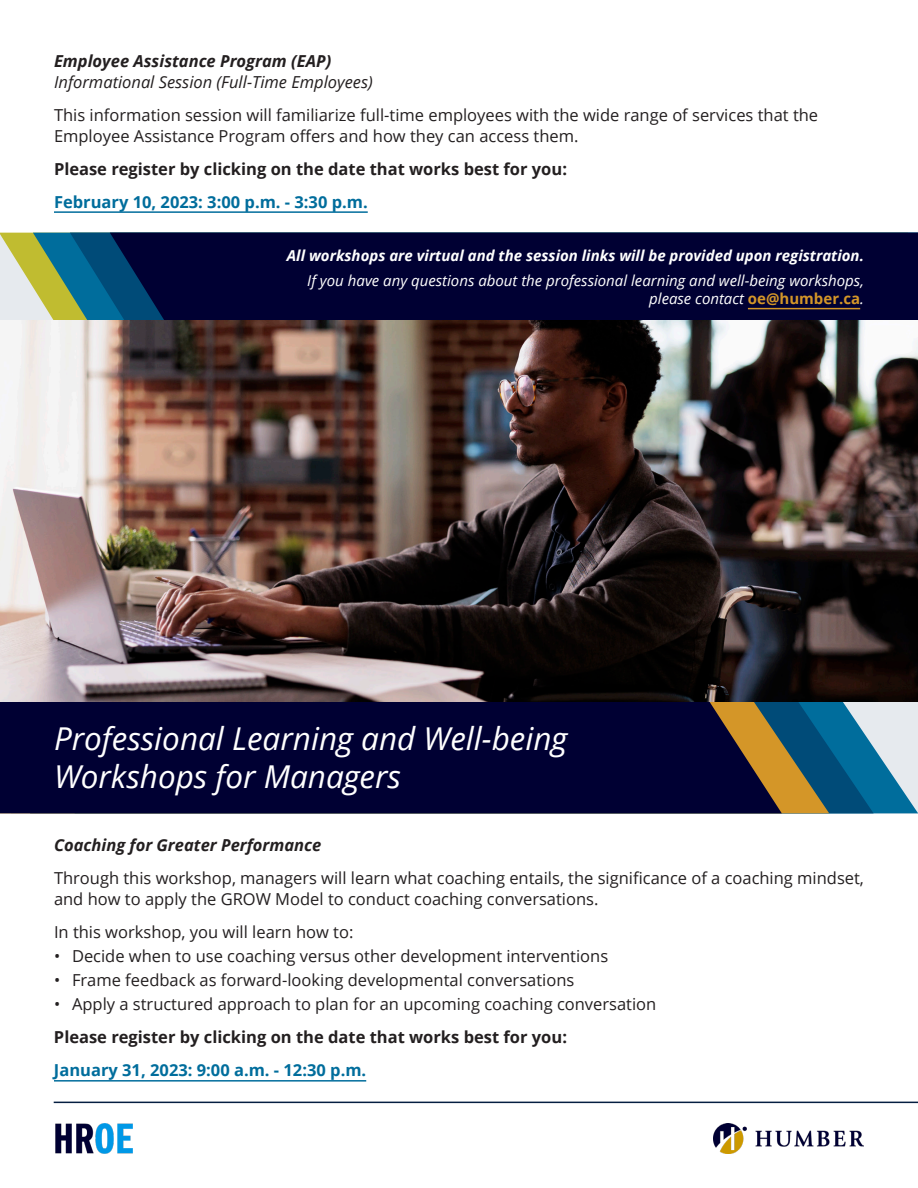
<style>
.page{position:relative;width:918px;height:1188px;background:#fff}
.page>*{position:absolute;margin:0;border:0;box-sizing:border-box;transform-origin:0 0}
.t1{font:italic 31.5px/37.8px "Open Sans";color:#fff}
.t2{font:16.5px/21px "Open Sans";color:#231f20}
.t3{font:700 16.5px/33px "Open Sans";color:#231f20}
.t4{font:italic 16.5px/21px "Open Sans";color:#231f20}
.t5{font:italic 700 16.5px "Open Sans";color:#231f20}
.t6{font:italic 15px/18px "Open Sans";color:#fff;text-align:right}
.t7{font:italic 700 15px "Open Sans";color:#fff}
.s1{font-weight:700}
.s2{color:#006d9c}
.s3{font-weight:700;font-style:normal;color:#d49628}
</style>
<div class="page">
<svg style="left:0;top:233px;width:33px;height:88px;background:#dadbb2"></svg>
<svg style="left:33px;top:233px;width:37px;height:88px;background:#83a66a"></svg>
<svg style="left:70px;top:233px;width:40px;height:88px;background:#0f6788"></svg>
<div style="left:110px;top:233px;width:808px;height:88px;background:#003"></div>
<hr style="left:748px;top:308px;width:112px;height:1px;background:#d49628">
<hr style="left:54px;top:211px;width:314px;height:2px;background:#006d9c">
<img style="left:55px;top:1124px;width:77px;height:29px">
<img style="left:714px;top:1123px;width:150px;height:30px">
<svg style="left:874px;top:701px;width:44px;height:112px;background:#a1c3d4"></svg>
<svg style="left:829px;top:701px;width:45px;height:112px;background:#20739b"></svg>
<svg style="left:782px;top:701px;width:47px;height:112px;background:#416662"></svg>
<div style="left:0;top:701px;width:782px;height:112px;background:#003"></div>
<hr style="left:54px;top:1080px;width:312px;height:2px;background:#006d9c">
<hr style="left:54px;top:1102px;width:864px;height:1px;background:#051e41">
<img style="left:0;top:321px;width:918px;height:380px">
<h3 class="t4" style="left:54px;top:50px;width:320px"><span class="s1">Employee Assistance Program (EAP)<br></span>Informational Session (Full-Time Employees)</h3>
<p class="t2" style="left:54px;top:104px;width:766px">This information session will familiarize full-time employees with the wide range of services that the<br>Employee Assistance Program offers and how they can access them.</p>
<p class="t3" style="left:54px;top:152px;width:515px">Please register by clicking on the date that works best for you:<br><span class="s2">February 10, 2023: 3:00 p.m. - 3:30 p.m.</span></p>
<h4 class="t7" style="left:287px;top:245px;width:579px">All workshops are virtual and the session links will be provided upon registration.</h4>
<p class="t6" style="left:307px;top:271px;width:558px">If you have any questions about the professional learning and well-being workshops, please contact <span class="s3">oe@humber.ca</span>.</p>
<h2 class="t1" style="left:54px;top:719px;width:515px">Professional Learning and Well-being<br>Workshops for Managers</h2>
<h3 class="t5" style="left:54px;top:834px;width:269px">Coaching for Greater Performance</h3>
<p class="t2" style="left:54px;top:867px;width:812px">Through this workshop, managers will learn what coaching entails, the significance of a coaching mindset, and how to apply the GROW Model to conduct coaching conversations.</p>
<p class="t2" style="left:54px;top:921px;width:301px">In this workshop, you will learn how to:</p>
<p class="t2" style="left:54px;top:945px;width:556px">• Decide when to use coaching versus other development interventions</p>
<p class="t2" style="left:54px;top:969px;width:522px">• Frame feedback as forward-looking developmental conversations</p>
<p class="t2" style="left:54px;top:993px;width:604px">• Apply a structured approach to plan for an upcoming coaching conversation</p>
<p class="t3" style="left:54px;top:1020px;width:515px">Please register by clicking on the date that works best for you:<br><span class="s2">January 31, 2023: 9:00 a.m. - 12:30 p.m.</span></p>
</div>
